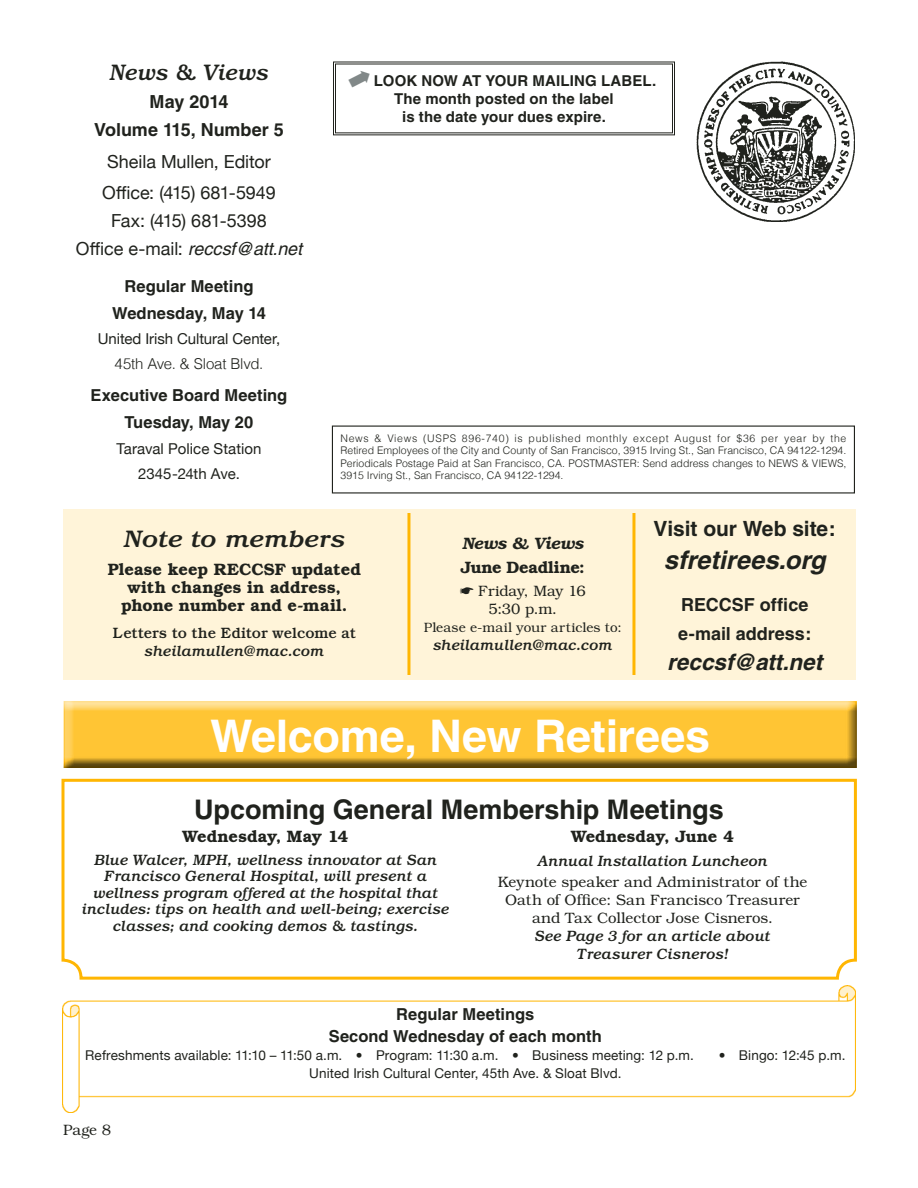
<style>
.page{position:relative;width:918px;height:1188px;background:#fff}
.page>*{position:absolute;margin:0;border:0;box-sizing:border-box;transform-origin:0 0}
.t1{font:700 45px "Helvetica";letter-spacing:-.005em;color:#fff}
.t2{font:700 27px "Helvetica";color:#20221d}
.t3{font:italic 700 25.5px "Helvetica";letter-spacing:-.005em;color:#20221d}
.t4{font:italic 500 24px "Bookman Std";letter-spacing:-.01em;color:#20221d;scale:1.1 1}
.t5{font:italic 700 22.5px "Helvetica";color:#20221d}
.t6{font:italic 500 22.5px "Bookman Std";letter-spacing:-.01em;color:#20221d}
.t7{font:700 21px "Helvetica";letter-spacing:-.005em;color:#20221d}
.t8{font:18px/31.2px "Helvetica Neue";color:#20221d}
.t9{font:700 18px/28.2px "Helvetica";color:#20221d;text-align:center}
.t10{font:italic 18px "Helvetica";letter-spacing:-.005em;color:#20221d}
.t11{font:600 16.5px/18px "Bookman Std";color:#20221d;text-align:center}
.t12{font:700 16.5px/27.2px "Helvetica";color:#20221d;text-align:center}
.t13{font:italic 600 16.5px "Bookman Std";color:#20221d}
.t14{font:italic 500 15px/16.5px "Bookman Std";color:#20221d;text-align:center}
.t15{font:300 15px/18px "Bookman Std";letter-spacing:.005em;color:#20221d;text-align:center}
.t16{font:700 15px "Helvetica";letter-spacing:.01em;color:#20221d}
.t17{font:15px/25.3px "Helvetica Neue";color:#20221d;text-align:center}
.t18{font:500 15px "Bookman Std";color:#20221d}
.t19{font:300 15px "Helvetica";letter-spacing:-.01em;color:#20221d}
.t20{font:13.5px "Helvetica Neue";letter-spacing:.01em;color:#20221d}
.t21{font:300 13.5px "Bookman Std";letter-spacing:.01em;color:#20221d}
.t22{font:300 10.5px/12.6px "Helvetica";color:#20221d;text-align:justify}
.s1{font-family:"Helvetica Neue";font-style:normal}
</style>
<div class="page">
<img style="left:697px;top:62px;width:158px;height:159px">
<div style="left:63px;top:509px;width:793px;height:171px;background:#fff4d9"></div>
<hr style="left:632px;top:513px;width:3px;height:162px;background:#ffb602">
<hr style="left:407px;top:513px;width:3px;height:162px;background:#ffb602">
<div style="left:63px;top:701px;width:795px;height:68px;background:#20221d;opacity:.75"></div>
<img style="left:63px;top:986px;width:793px;height:127px">
<svg style="left:61px;top:778px;width:796px;height:202px"></svg>
<svg style="left:333px;top:61px;width:342px;height:75px"></svg>
<h3 class="t6" style="left:109px;top:59px;width:161px">News &amp; Views</h3>
<p class="t9" style="left:94px;top:87px;width:191px">May 2014<br>Volume 115, Number 5</p>
<p class="t8" style="left:102px;top:144px;width:175px">Sheila Mullen, Editor<br>Office: (415) 681-5949</p>
<p class="t8" style="left:111px;top:204px;width:157px">Fax: (415) 681-5398</p>
<p class="t10" style="left:76px;top:238px;width:228px"><span class="s1">Office e-mail:</span> reccsf@att.net</p>
<p class="t12" style="left:112px;top:272px;width:155px">Regular Meeting<br>Wednesday, May 14</p>
<p class="t17" style="left:98px;top:325px;width:184px">United Irish Cultural Center,</p>
<p class="t19" style="left:115px;top:352px;width:150px">45th Ave. &amp; Sloat Blvd.</p>
<p class="t12" style="left:91px;top:381px;width:198px">Executive Board Meeting<br>Tuesday, May 20</p>
<p class="t17" style="left:116px;top:434px;width:147px">Taraval Police Station<br>2345-24th Ave.</p>
<p class="t16" style="left:374px;top:72px;width:12px">LOO</p>
<p class="t16" style="left:406px;top:72px;width:251px">K NOW AT YOU R MAILING LABEL.</p>
<p class="t16" style="left:394px;top:90px;width:221px">The month posted on the label</p>
<p class="t16" style="left:402px;top:108px;width:205px">is the date your dues expire.</p>
<p class="t22" style="left:340px;top:431px;width:507px">News &amp; Views (USPS 896-740) is published monthly except August for $36 per year by the Retired Employees of the City and County of San Francisco, 3915 Irving St., San Francisco, CA 94122-1294.<br>Periodicals Postage Paid at San Francisco, CA. POSTMASTER: Send address changes to News &amp; Views, 3915 Irving St., San Francisco, CA 94122-1294.</p>
<h3 class="t4" style="left:124px;top:524px;width:203px">Note to members</h3>
<p class="t11" style="left:108px;top:560px;width:255px">Please keep RECCSF updated with changes in address, phone number and e-mail.</p>
<p class="t18" style="left:113px;top:624px;width:244px">Letters to the Editor welcome at</p>
<p class="t14" style="left:145px;top:642px;width:181px">sheilamullen@mac.com</p>
<p class="t13" style="left:462px;top:534px;width:123px">News &amp; Views</p>
<p class="t11" style="left:461px;top:559px;width:126px">June Deadline:</p>
<p class="t15" style="left:460px;top:582px;width:128px">☛ Friday, May 16<br>5:30 p.m.</p>
<p class="t21" style="left:424px;top:620px;width:199px">Please e-mail your articles to:</p>
<p class="t14" style="left:433px;top:636px;width:181px">sheilamullen@mac.com</p>
<h3 class="t7" style="left:654px;top:516px;width:184px">Visit our Web site:</h3>
<h3 class="t3" style="left:664px;top:545px;width:163px">sfretirees.org</h3>
<p class="t9" style="left:678px;top:591px;width:135px;text-align:left">RECCSF office e-mail address:</p>
<h3 class="t5" style="left:667px;top:648px;width:157px">reccsf@att.net</h3>
<h1 class="t1" style="left:210px;top:709px;width:502px">Welcome, New Retirees</h1>
<h2 class="t2" style="left:194px;top:793px;width:531px">Upcoming General Membership Meetings</h2>
<p class="t11" style="left:183px;top:827px;width:167px">Wednesday, May 14</p>
<p class="t14" style="left:82px;top:851px;width:369px">Blue Walcer, MPH, wellness innovator at San Francisco General Hospital, will present a wellness program offered at the hospital that includes: tips on health and well-being; exercise classes; and cooking demos &amp; tastings.</p>
<p class="t11" style="left:571px;top:827px;width:164px">Wednesday, June 4</p>
<p class="t14" style="left:537px;top:853px;width:232px">Annual Installation Luncheon</p>
<p class="t15" style="left:498px;top:873px;width:311px">Keynote speaker and Administrator of the<br>Oath of Office: San Francisco Treasurer and Tax Collector Jose Cisneros.</p>
<p class="t14" style="left:535px;top:927px;width:237px;line-height:18px">See Page 3 for an article about<br>Treasurer Cisneros!</p>
<p class="t12" style="left:329px;top:1004px;width:275px;line-height:21.8px">Regular Meetings<br>Second Wednesday of each month</p>
<p class="t20" style="left:85px;top:1044px;width:610px">Refreshments available: 11:10 – 11:50 a.m. • Program: 11:30 a.m. • Business meeting: 12 p.m.</p>
<p class="t20" style="left:719px;top:1044px;width:128px">• Bingo: 12:45 p.m.</p>
<p class="t20" style="left:309px;top:1062px;width:314px">United Irish Cultural Center, 45th Ave. &amp; Sloat Blvd.</p>
<p class="t15" style="left:63px;top:1121px;width:50px">Page 8</p>
</div>
